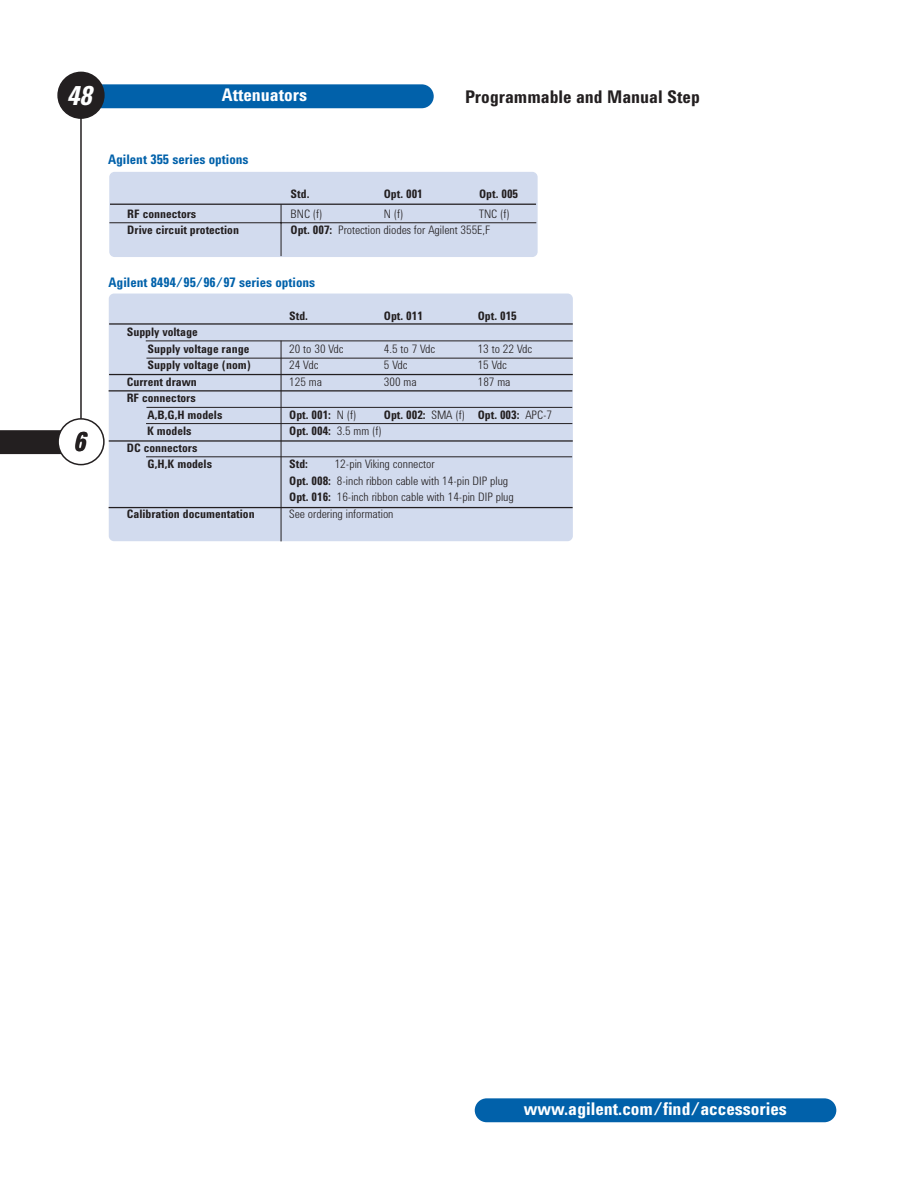
<style>
.page{position:relative;width:918px;height:1188px;background:#fff}
.page>*{position:absolute;margin:0;border:0;box-sizing:border-box;transform-origin:0 0}
.t1{font:italic 700 27px "Agilent Cond";color:#fff}
.t2{font:italic 700 27px "Agilent Cond";color:#231f20}
.t3{font:700 18px "Agilent Cond";color:#fff}
.t4{font:700 18px "Agilent Cond";color:#231f20}
.t5{font:700 13.5px "Agilent Cond";color:#0161aa}
.t6{font:700 12px/16.5px "Agilent Cond";color:#231f20}
.t7{font:300 12px/16.5px "Agilent Cond";color:#231f20}
.s1{font-weight:700}
.s2{font-weight:300}
</style>
<div class="page">
<hr style="left:80px;top:99px;width:2px;height:358px;background:#231f20">
<div style="left:475px;top:1098px;width:361px;height:24px;background:#0161aa;border-radius:12px"></div>
<div style="left:72px;top:84px;width:362px;height:24px;background:#0161aa;border-radius:12px"></div>
<svg style="left:57px;top:72px;width:48px;height:47px"></svg>
<svg style="left:0;top:418px;width:105px;height:47px"></svg>
<div style="left:109px;top:172px;width:429px;height:85px;background:#d2dbee;border-radius:5px"></div>
<div style="left:109px;top:294px;width:464px;height:247px;background:#d2dbee;border-radius:5px"></div>
<hr style="left:146px;top:341px;width:427px;height:1px;background:#231f20">
<hr style="left:146px;top:456px;width:426px;height:1px;background:#231f20">
<hr style="left:109px;top:374px;width:464px;height:1px;background:#231f20">
<hr style="left:109px;top:390px;width:463px;height:2px;background:#231f20">
<hr style="left:146px;top:423px;width:426px;height:1px;background:#231f20">
<hr style="left:146px;top:358px;width:427px;height:1px;background:#231f20">
<hr style="left:109px;top:440px;width:464px;height:2px;background:#231f20">
<hr style="left:146px;top:407px;width:426px;height:1px;background:#231f20">
<hr style="left:109px;top:507px;width:464px;height:1px;background:#231f20">
<hr style="left:110px;top:204px;width:426px;height:1px;background:#231f20">
<hr style="left:109px;top:222px;width:427px;height:1px;background:#231f20">
<hr style="left:281px;top:204px;width:1px;height:52px;background:#231f20">
<hr style="left:281px;top:341px;width:1px;height:200px;background:#231f20">
<hr style="left:109px;top:323px;width:464px;height:2px;background:#231f20">
<h1 class="t1" style="left:67px;top:86px;width:27px">48</h1>
<h2 class="t3" style="left:222px;top:88px;width:87px">Attenuators</h2>
<h2 class="t4" style="left:465px;top:90px;width:236px">Programmable and Manual Step</h2>
<p class="t5" style="left:108px;top:154px;width:142px">Agilent 355 series options</p>
<p class="t6" style="left:291px;top:187px;width:20px">Std.</p>
<p class="t6" style="left:384px;top:187px;width:41px">Opt. 001</p>
<p class="t6" style="left:479px;top:187px;width:41px">Opt. 005</p>
<p class="t6" style="left:127px;top:206px;width:71px">RF connectors</p>
<p class="t7" style="left:291px;top:206px;width:33px">BNC (f)</p>
<p class="t7" style="left:384px;top:206px;width:21px">N (f)</p>
<p class="t7" style="left:479px;top:206px;width:32px">TNC (f)</p>
<p class="t6" style="left:127px;top:223px;width:113px">Drive circuit protection</p>
<p class="t7" style="left:291px;top:223px;width:201px"><span class="s1">Opt. 007:</span> Protection diodes for Agilent 355E,F</p>
<p class="t5" style="left:108px;top:278px;width:208px">Agilent 8494/95/96/97 series options</p>
<p class="t6" style="left:148px;top:325px;width:103px;text-indent:-21px">Supply voltage<br>Supply voltage range</p>
<p class="t6" style="left:289px;top:309px;width:20px">Std.</p>
<p class="t6" style="left:384px;top:309px;width:41px">Opt. 011</p>
<p class="t6" style="left:478px;top:309px;width:41px">Opt. 015</p>
<p class="t7" style="left:289px;top:342px;width:56px">20 to 30 Vdc</p>
<p class="t7" style="left:384px;top:342px;width:53px">4.5 to 7 Vdc</p>
<p class="t7" style="left:478px;top:342px;width:56px">13 to 22 Vdc</p>
<h1 class="t2" style="left:73px;top:432px;width:14px">6</h1>
<p class="t6" style="left:148px;top:358px;width:105px">Supply voltage (nom)</p>
<p class="t7" style="left:289px;top:358px;width:31px">24 Vdc</p>
<p class="t7" style="left:384px;top:358px;width:25px">5 Vdc</p>
<p class="t7" style="left:478px;top:358px;width:31px">15 Vdc</p>
<p class="t6" style="left:127px;top:375px;width:72px">Current drawn</p>
<p class="t7" style="left:289px;top:375px;width:34px">125 ma</p>
<p class="t7" style="left:384px;top:375px;width:34px">300 ma</p>
<p class="t7" style="left:478px;top:375px;width:34px">187 ma</p>
<p class="t6" style="left:148px;top:391px;width:76px;text-indent:-21px">RF connectors<br>A,B,G,H models</p>
<p class="t6" style="left:289px;top:408px;width:69px">Opt. 001: <span class="s2">N (f)</span></p>
<p class="t6" style="left:384px;top:408px;width:170px">Opt. 002: <span class="s2">SMA (f)</span> Opt. 003: <span class="s2">APC-7</span></p>
<p class="t6" style="left:147px;top:424px;width:46px">K models</p>
<p class="t6" style="left:289px;top:424px;width:94px">Opt. 004: <span class="s2">3.5 mm (f)</span></p>
<p class="t6" style="left:148px;top:441px;width:66px;text-indent:-21px">DC connectors<br>G,H,K models</p>
<p class="t6" style="left:289px;top:457px;width:20px">Std:</p>
<p class="t7" style="left:289px;top:457px;width:226px;text-indent:45px">12-pin Viking connector<br><span class="s1">Opt. 008:</span> 8-inch ribbon cable with 14-pin DIP plug<br><span class="s1">Opt. 016:</span> 16-inch ribbon cable with 14-pin DIP plug</p>
<p class="t6" style="left:127px;top:507px;width:129px">Calibration documentation</p>
<p class="t7" style="left:289px;top:507px;width:106px">See ordering information</p>
<h2 class="t3" style="left:524px;top:1102px;width:264px">www.agilent.com/find/accessories</h2>
</div>
